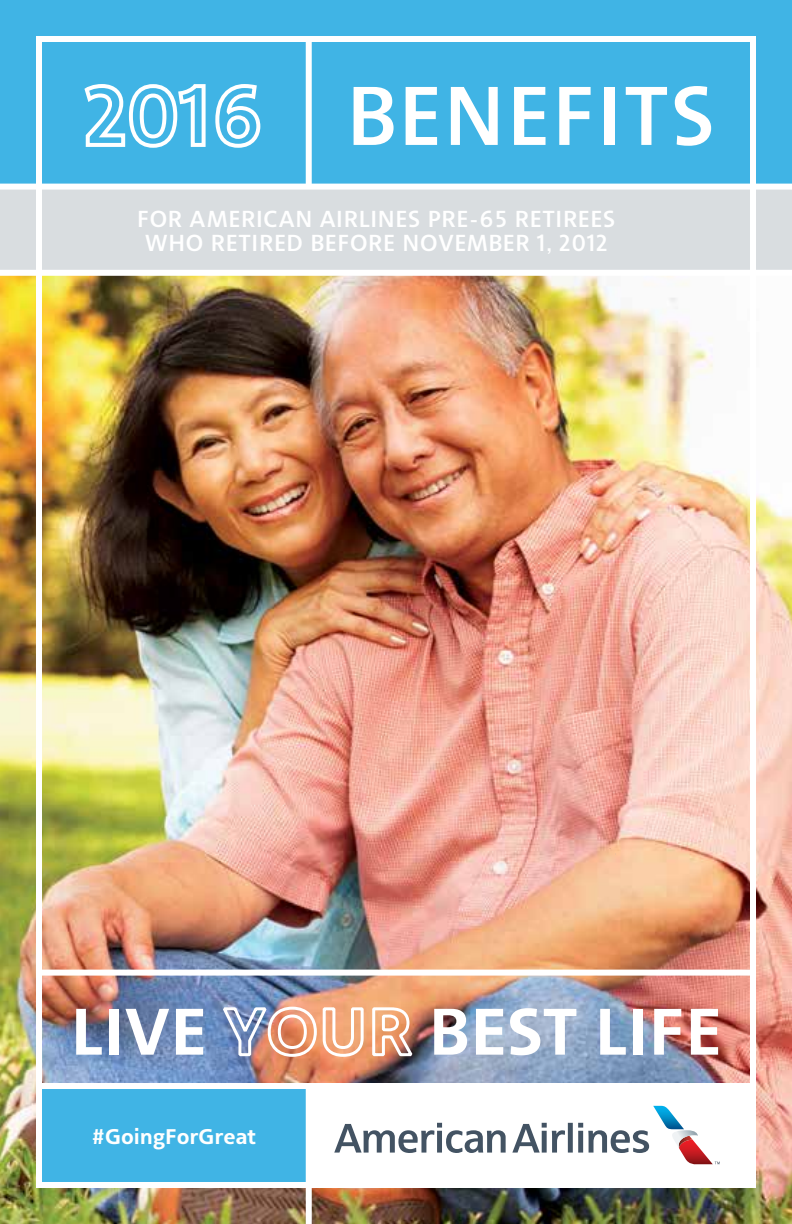
<style>
.page{position:relative;width:792px;height:1224px;background:#fff}
.page>*{position:absolute;margin:0;border:0;box-sizing:border-box;transform-origin:0 0}
.t1{font:500 86px "American Sans";letter-spacing:.03em;color:#fff}
.t2{font:700 68px "American Sans";letter-spacing:.01em;color:#fff}
.t3{font:500 24px/24px "American Sans";letter-spacing:.03em;color:#fff;text-align:center}
.t4{font:700 22px "American Sans";color:#fff}
</style>
<div class="page">
<img style="left:0;top:276px;width:792px;height:948px">
<div style="left:0;top:0;width:792px;height:190px;background:#40b4e5"></div>
<div style="left:39px;top:1086px;width:270px;height:99px;background:#40b4e5"></div>
<img style="left:219px;top:1005px;width:146px;height:53px">
<svg style="left:371px;top:1006px;width:45px;height:52px"></svg>
<svg style="left:610px;top:848px;width:7px;height:7px"></svg>
<svg style="left:84px;top:84px;width:177px;height:64px"></svg>
<div style="left:306px;top:1086px;width:6px;height:138px;background:#fff"></div>
<div style="left:309px;top:1086px;width:444px;height:100px;background:#fff"></div>
<svg style="left:334px;top:1106px;width:386px;height:58px"></svg>
<div style="left:306px;top:39px;width:6px;height:235px;background:#fff"></div>
<div style="left:0;top:187px;width:792px;height:86px;background:#d9dde0"></div>
<div style="left:0;top:270px;width:792px;height:6px;background:#fff"></div>
<div style="left:0;top:184px;width:792px;height:6px;background:#fff"></div>
<div style="left:39px;top:970px;width:714px;height:6px;background:#fff"></div>
<div style="left:39px;top:1083px;width:714px;height:6px;background:#fff"></div>
<div style="left:36px;top:36px;width:720px;height:1152px;border:6px solid #fff"></div>
<h1 class="t1" style="left:347px;top:66px;width:369px">BENEFITS</h1>
<p class="t3" style="left:137px;top:207px;width:480px">FOR AMERICAN AIRLINES PRE-65 RETIREES<br>WHO RETIRED BEFORE NOVEMBER 1, 2012</p>
<h2 class="t2" style="left:71px;top:993px;width:137px">LIVE</h2>
<h2 class="t2" style="left:429px;top:993px;width:294px">BEST LIFE</h2>
<p class="t4" style="left:92px;top:1124px;width:165px">#GoingForGreat</p>
</div>
